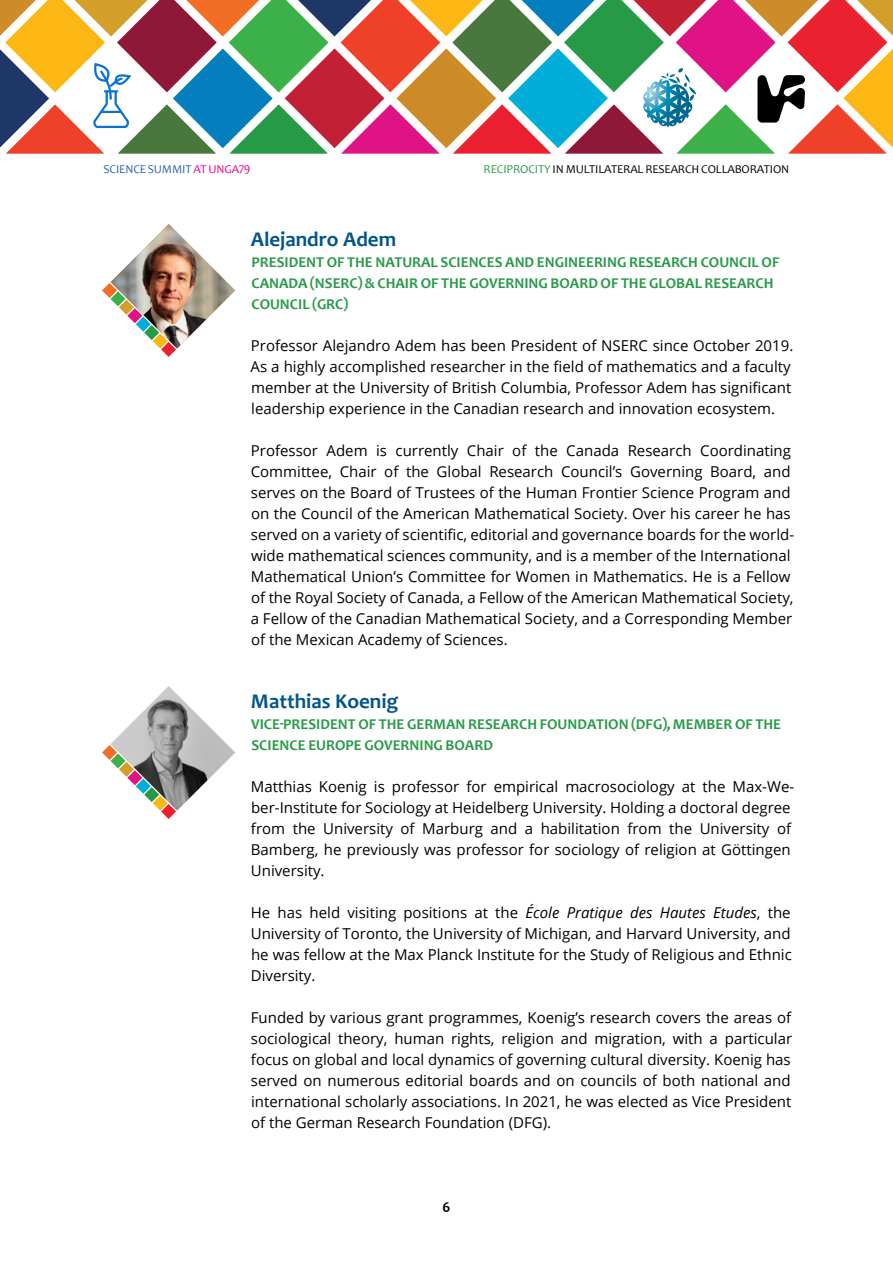
<style>
.page{position:relative;width:893px;height:1263px;background:#fff}
.page>*{position:absolute;margin:0;border:0;box-sizing:border-box;transform-origin:0 0}
.t1{font:700 21px "Candara";color:#00568a}
.t2{font:15px/21px "Open Sans";color:#000}
.t3{font:700 15px/21px "Candara";color:#279a48}
.t4{font:700 15px "Candara";color:#000}
.t5{font:12px "Candara";letter-spacing:-.01em;color:#000}
.t6{font:12px "Candara";letter-spacing:-.01em;color:#2562af}
.s1{color:#ec008c}
.s2{color:#279a48}
.s3{font-style:italic}
</style>
<div class="page">
<svg style="left:0;top:0;width:893px;height:154px"></svg>
<hr style="left:101px;top:111px;width:21px;height:2px;background:#0873d0">
<img style="left:102px;top:224px;width:133px;height:133px">
<svg style="left:102px;top:686px;width:133px;height:133px"></svg>
<p class="t6" style="left:104px;top:162px;width:148px">SCIENCE SUMMIT <span class="s1">AT UNGA79</span></p>
<p class="t5" style="left:484px;top:162px;width:307px"><span class="s2">RECIPROCITY</span> IN MULTILATERAL RESEARCH COLLABORATION</p>
<h1 class="t1" style="left:251px;top:226px;width:147px">Alejandro Adem</h1>
<p class="t3" style="left:251px;top:252px;width:529px">PRESIDENT OF THE NATURAL SCIENCES AND ENGINEERING RESEARCH COUNCIL OF<br>CANADA (NSERC) &amp; CHAIR OF THE GOVERNING BOARD OF THE GLOBAL RESEARCH<br>COUNCIL (GRC)</p>
<p class="t2" style="left:251px;top:335px;width:544px">Professor Alejandro Adem has been President of NSERC since October 2019.<br>As a highly accomplished researcher in the field of mathematics and a faculty member at the University of British Columbia, Professor Adem has significant leadership experience in the Canadian research and innovation ecosystem.</p>
<p class="t2" style="left:251px;top:440px;width:545px">Professor Adem is currently Chair of the Canada Research Coordinating Committee, Chair of the Global Research Council’s Governing Board, and serves on the Board of Trustees of the Human Frontier Science Program and on the Council of the American Mathematical Society. Over his career he has served on a variety of scientific, editorial and governance boards for the world&shy;wide mathematical sciences community, and is a member of the International Mathematical Union’s Committee for Women in Mathematics. He is a Fellow of the Royal Society of Canada, a Fellow of the American Mathematical Society, a Fellow of the Canadian Mathematical Society, and a Corresponding Member of the Mexican Academy of Sciences.</p>
<h1 class="t1" style="left:251px;top:688px;width:149px">Matthias Koenig</h1>
<p class="t3" style="left:251px;top:714px;width:531px">VICE-PRESIDENT OF THE GERMAN RESEARCH FOUNDATION (DFG), MEMBER OF THE<br>SCIENCE EUROPE GOVERNING BOARD</p>
<p class="t2" style="left:251px;top:776px;width:545px">Matthias Koenig is professor for empirical macrosociology at the Max-We&shy;ber-Institute for Sociology at Heidelberg University. Holding a doctoral degree from the University of Marburg and a habilitation from the University of Bamberg, he previously was professor for sociology of religion at Göttingen University.</p>
<p class="t2" style="left:251px;top:902px;width:543px;text-align:justify">He has held visiting positions at the <span class="s3">École Pratique des Hautes Etudes</span>, the University of Toronto, the University of Michigan, and Harvard University, and he was fellow at the Max Planck Institute for the Study of Religious and Ethnic Diversity.</p>
<p class="t2" style="left:251px;top:1007px;width:543px;text-align:justify">Funded by various grant programmes, Koenig’s research covers the areas of sociological theory, human rights, religion and migration, with a particular focus on global and local dynamics of governing cultural diversity. Koenig has served on numerous editorial boards and on councils of both national and international scholarly associations. In 2021, he was elected as Vice President of the German Research Foundation (DFG).</p>
<p class="t4" style="left:442px;top:1198px;width:9px">6</p>
</div>
